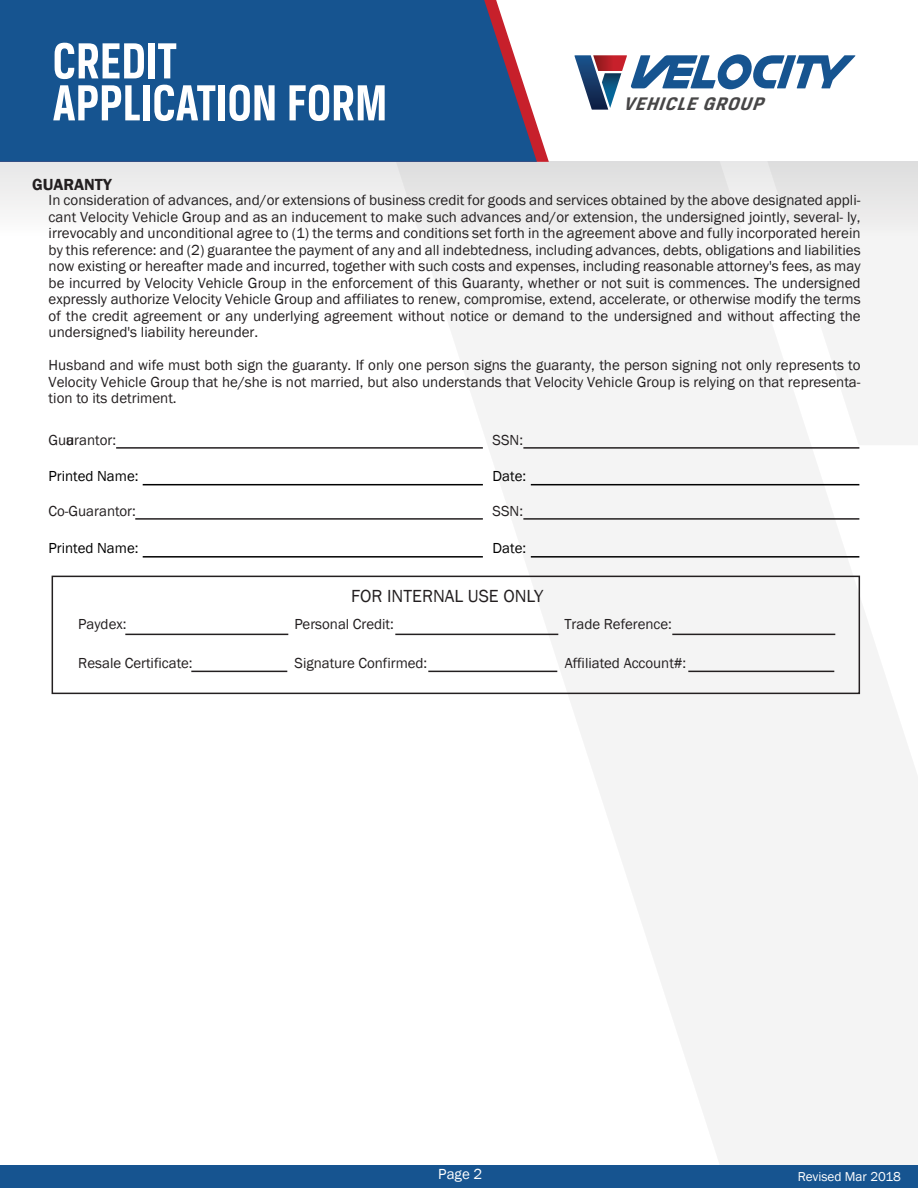
<style>
.page{position:relative;width:918px;height:1188px;background:#fff}
.page>*{position:absolute;margin:0;border:0;box-sizing:border-box;transform-origin:0 0}
.t1{font:700 54px/42px "Breuer Condensed";color:#fff}
.t2{font:italic 700 19.35px "Breuer Text";color:#474647}
.t3{font:18px "Franklin Gothic";color:#231f20}
.t4{font:600 16.5px "Franklin Gothic";color:#231f20}
.t5{font:15px/16.5px "Franklin Gothic";color:#231f20;text-align:justify}
.t6{font:15px "Franklin Gothic";color:#010101}
.t7{font:15px "Franklin Gothic";color:#fff}
.t8{font:13.2px "Franklin Gothic";color:#fff}
</style>
<div class="page">
<div style="left:0;top:162px;width:918px;height:157px;background:linear-gradient(to bottom,#ececec,#fff)"></div>
<svg style="left:392px;top:162px;width:526px;height:1004px;fill:#f4f4f4"></svg>
<svg style="left:574px;top:54px;width:282px;height:56px"></svg>
<div style="left:0;top:0;width:537px;height:162px;background:#165490"></div>
<hr style="left:116px;top:447px;width:367px;height:2px;background:#231f20">
<hr style="left:523px;top:447px;width:336px;height:2px;background:#231f20">
<hr style="left:523px;top:518px;width:336px;height:2px;background:#231f20">
<hr style="left:135px;top:518px;width:348px;height:2px;background:#231f20">
<div style="left:52px;top:576px;width:808px;height:118px;border:2px solid #231f20"></div>
<hr style="left:125px;top:634px;width:163px;height:1px;background:#231f20">
<hr style="left:191px;top:671px;width:96px;height:1px;background:#231f20">
<hr style="left:428px;top:671px;width:129px;height:1px;background:#231f20">
<hr style="left:688px;top:671px;width:146px;height:1px;background:#231f20">
<hr style="left:395px;top:634px;width:163px;height:1px;background:#231f20">
<hr style="left:672px;top:634px;width:163px;height:1px;background:#231f20">
<hr style="left:531px;top:556px;width:328px;height:2px;background:#010101">
<hr style="left:143px;top:556px;width:340px;height:2px;background:#010101">
<hr style="left:531px;top:484px;width:328px;height:1px;background:#010101">
<hr style="left:143px;top:484px;width:340px;height:1px;background:#010101">
<div style="left:0;top:1166px;width:918px;height:22px;background:#165490"></div>
<h1 class="t1" style="left:53px;top:39px;width:336px">CREDIT<br>APPLICATION FORM</h1>
<p class="t2" style="left:624px;top:93px;width:141px">VEHICLE GROUP</p>
<p class="t4" style="left:32px;top:174px;width:81px">GUARANTY</p>
<p class="t5" style="left:49px;top:192px;width:814px">In consideration of advances, and/or extensions of business credit for goods and services obtained by the above designated appli&shy;cant Velocity Vehicle Group and as an inducement to make such advances and/or extension, the undersigned jointly, several- ly, irrevocably and unconditional agree to (1) the terms and conditions set forth in the agreement above and fully incorporated herein by this reference: and (2) guarantee the payment of any and all indebtedness, including advances, debts, obligations and liabilities now existing or hereafter made and incurred, together with such costs and expenses, including reasonable attorney's fees, as may be incurred by Velocity Vehicle Group in the enforcement of this Guaranty, whether or not suit is commences. The undersigned expressly authorize Velocity Vehicle Group and affiliates to renew, compromise, extend, accelerate, or otherwise modify the terms of the credit agreement or any underlying agreement without notice or demand to the undersigned and without affecting the undersigned's liability hereunder.</p>
<p class="t5" style="left:49px;top:357px;width:814px">Husband and wife must both sign the guaranty. If only one person signs the guaranty, the person signing not only represents to Velocity Vehicle Group that he/she is not married, but also understands that Velocity Vehicle Group is relying on that representa&shy;tion to its detriment.</p>
<p class="t5" style="left:49px;top:432px;width:69px">Guaurantor:</p>
<p class="t5" style="left:493px;top:432px;width:32px">SSN:</p>
<p class="t6" style="left:49px;top:467px;width:91px">Printed Name:</p>
<p class="t6" style="left:493px;top:467px;width:35px">Date:</p>
<p class="t5" style="left:49px;top:503px;width:89px">Co-Guarantor:</p>
<p class="t5" style="left:493px;top:503px;width:32px">SSN:</p>
<p class="t6" style="left:49px;top:539px;width:91px">Printed Name:</p>
<p class="t6" style="left:493px;top:539px;width:35px">Date:</p>
<p class="t3" style="left:351px;top:585px;width:193px">FOR INTERNAL USE ONLY</p>
<p class="t5" style="left:78px;top:616px;width:50px">Paydex:</p>
<p class="t5" style="left:294px;top:616px;width:101px">Personal Credit:</p>
<p class="t5" style="left:564px;top:616px;width:109px">Trade Reference:</p>
<p class="t5" style="left:78px;top:655px;width:116px">Resale Certificate:</p>
<p class="t5" style="left:295px;top:655px;width:134px">Signature Confirmed:</p>
<p class="t5" style="left:565px;top:655px;width:123px">Affiliated Account#:</p>
<p class="t7" style="left:438px;top:1165px;width:46px">Page 2</p>
<p class="t8" style="left:798px;top:1168px;width:105px">Revised Mar 2018</p>
</div>
